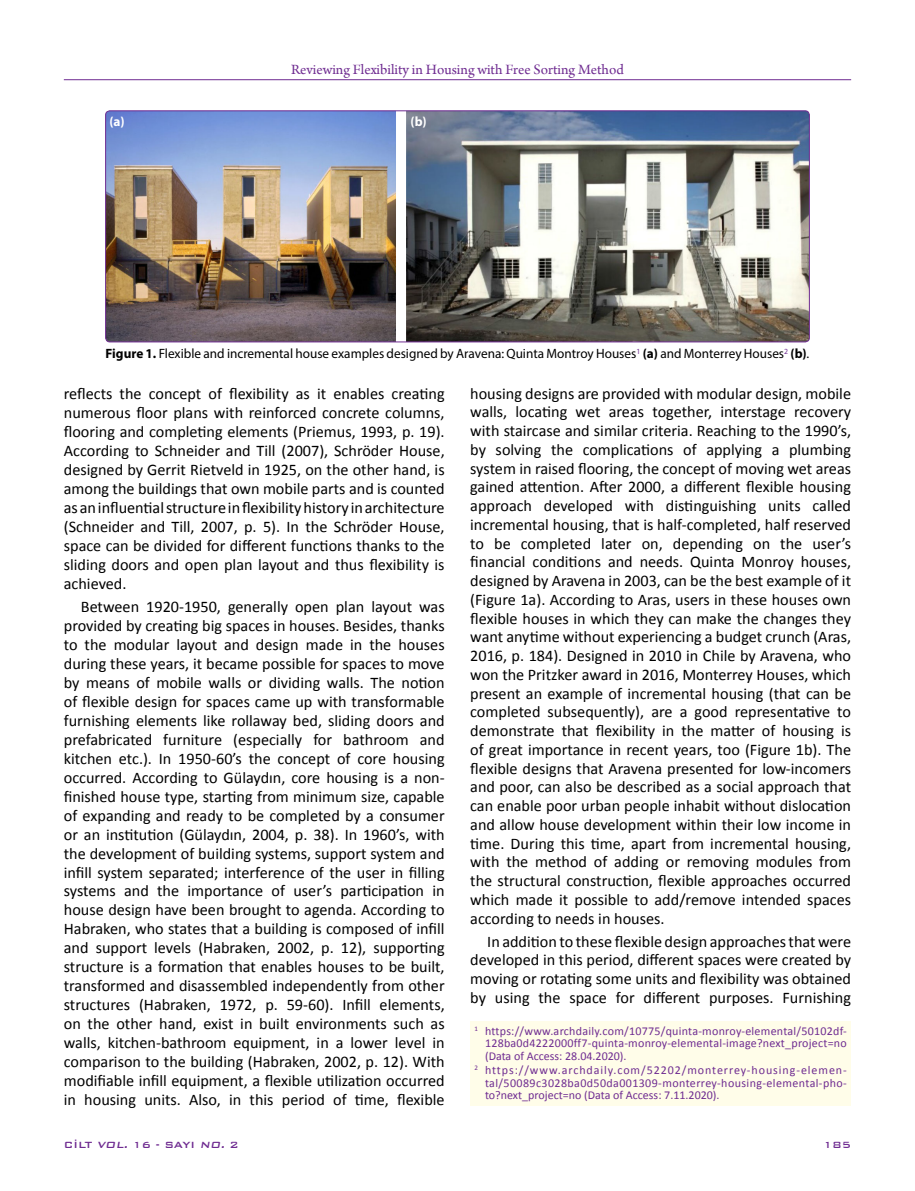
<style>
.page{position:relative;width:915px;height:1191px;background:#fff}
.page>*{position:absolute;margin:0;border:0;box-sizing:border-box;transform-origin:0 0}
.t1{font:16.2px/18.9px "Calibri";color:#000;text-align:justify}
.t2{font:15px "Arno Pro";color:#6f2c91}
.t3{font:13.5px "Myriad Pro";color:#000}
.t4{font:700 13.5px "Myriad Pro";color:#fff}
.t5{font:12px/12.5px "Calibri";letter-spacing:.005em;color:#6f2c91;text-align:justify}
.t6{font:500 12px "Bank Gothic BT";color:#6f2c91}
.s1{font-weight:700}
.s2{font-style:italic}
</style>
<div class="page">
<hr style="left:64px;top:79px;width:786px;height:1px;background:#6f2c91">
<img style="left:106px;top:111px;width:290px;height:231px">
<img style="left:406px;top:111px;width:403px;height:231px">
<div style="left:105px;top:111px;width:704px;height:231px;border:1px solid #6f2c91;border-radius:4px"></div>
<div style="left:470px;top:1021px;width:380px;height:84px;background:#fffde9"></div>
<p class="t2" style="left:291px;top:61px;width:334px">Reviewing Flexibility in Housing with Free Sorting Method</p>
<p class="t4" style="left:109px;top:112px;width:17px">(a)</p>
<p class="t4" style="left:410px;top:112px;width:18px">(b)</p>
<p class="t3" style="left:106px;top:345px;width:705px"><span class="s1">Figure 1.</span> Flexible and incremental house examples designed by Aravena: Quinta Montroy Houses<sup>1</sup> <span class="s1">(a)</span> and Monterrey Houses<sup>2</sup> <span class="s1">(b)</span>.</p>
<p class="t1" style="left:64px;top:383px;width:382px">reflects the concept of flexibility as it enables creating numerous floor plans with reinforced concrete columns, flooring and completing elements (Priemus, 1993, p. 19).<br>According to Schneider and Till (2007), Schröder House, designed by Gerrit Rietveld in 1925, on the other hand, is among the buildings that own mobile parts and is counted as an influential structure in flexibility history in architecture (Schneider and Till, 2007, p. 5). In the Schröder House, space can be divided for different functions thanks to the sliding doors and open plan layout and thus flexibility is achieved.</p>
<p class="t1" style="left:64px;top:596px;width:382px;text-indent:17px">Between 1920-1950, generally open plan layout was provided by creating big spaces in houses. Besides, thanks to the modular layout and design made in the houses during these years, it became possible for spaces to move by means of mobile walls or dividing walls. The notion of flexible design for spaces came up with transformable furnishing elements like rollaway bed, sliding doors and prefabricated furniture (especially for bathroom and kitchen etc.). In 1950-60’s the concept of core housing occurred. According to Gülaydın, core housing is a non&shy;finished house type, starting from minimum size, capable of expanding and ready to be completed by a consumer or an institution (Gülaydın, 2004, p. 38). In 1960’s, with the development of building systems, support system and infill system separated; interference of the user in filling systems and the importance of user’s participation in house design have been brought to agenda. According to Habraken, who states that a building is composed of infill and support levels (Habraken, 2002, p. 12), supporting structure is a formation that enables houses to be built, transformed and disassembled independently from other structures (Habraken, 1972, p. 59-60). Infill elements, on the other hand, exist in built environments such as walls, kitchen-bathroom equipment, in a lower level in comparison to the building (Habraken, 2002, p. 12). With modifiable infill equipment, a flexible utilization occurred in housing units. Also, in this period of time, flexible</p>
<p class="t1" style="left:470px;top:383px;width:382px">housing designs are provided with modular design, mobile walls, locating wet areas together, interstage recovery with staircase and similar criteria. Reaching to the 1990’s, by solving the complications of applying a plumbing system in raised flooring, the concept of moving wet areas gained attention. After 2000, a different flexible housing approach developed with distinguishing units called incremental housing, that is half-completed, half reserved to be completed later on, depending on the user’s financial conditions and needs. Quinta Monroy houses, designed by Aravena in 2003, can be the best example of it (Figure 1a). According to Aras, users in these houses own flexible houses in which they can make the changes they want anytime without experiencing a budget crunch (Aras, 2016, p. 184). Designed in 2010 in Chile by Aravena, who won the Pritzker award in 2016, Monterrey Houses, which present an example of incremental housing (that can be completed subsequently), are a good representative to demonstrate that flexibility in the matter of housing is of great importance in recent years, too (Figure 1b). The flexible designs that Aravena presented for low-incomers and poor, can also be described as a social approach that can enable poor urban people inhabit without dislocation and allow house development within their low income in time. During this time, apart from incremental housing, with the method of adding or removing modules from the structural construction, flexible approaches occurred which made it possible to add/remove intended spaces according to needs in houses.</p>
<p class="t1" style="left:470px;top:931px;width:382px;text-indent:17px">In addition to these flexible design approaches that were developed in this period, different spaces were created by moving or rotating some units and flexibility was obtained by using the space for different purposes. Furnishing</p>
<p class="t5" style="left:485px;top:1024px;width:363px;text-indent:-11px"><sup>1</sup> https://www.archdaily.com/10775/quinta-monroy-elemental/50102df-128ba0d4222000ff7-quinta-monroy-elemental-image?next_project=no (Data of Access: 28.04.2020).</p>
<p class="t5" style="left:485px;top:1063px;width:363px;text-indent:-11px"><sup>2</sup> https://www.archdaily.com/52202/monterrey-housing-elemen&shy;tal/50089c3028ba0d50da001309-monterrey-housing-elemental-pho&shy;to?next_project=no (Data of Access: 7.11.2020).</p>
<p class="t6" style="left:64px;top:1138px;width:176px">CİLT <span class="s2">VOL.</span> 16 - SAYI <span class="s2">NO.</span> 2</p>
<p class="t6" style="left:823px;top:1138px;width:29px">185</p>
</div>
